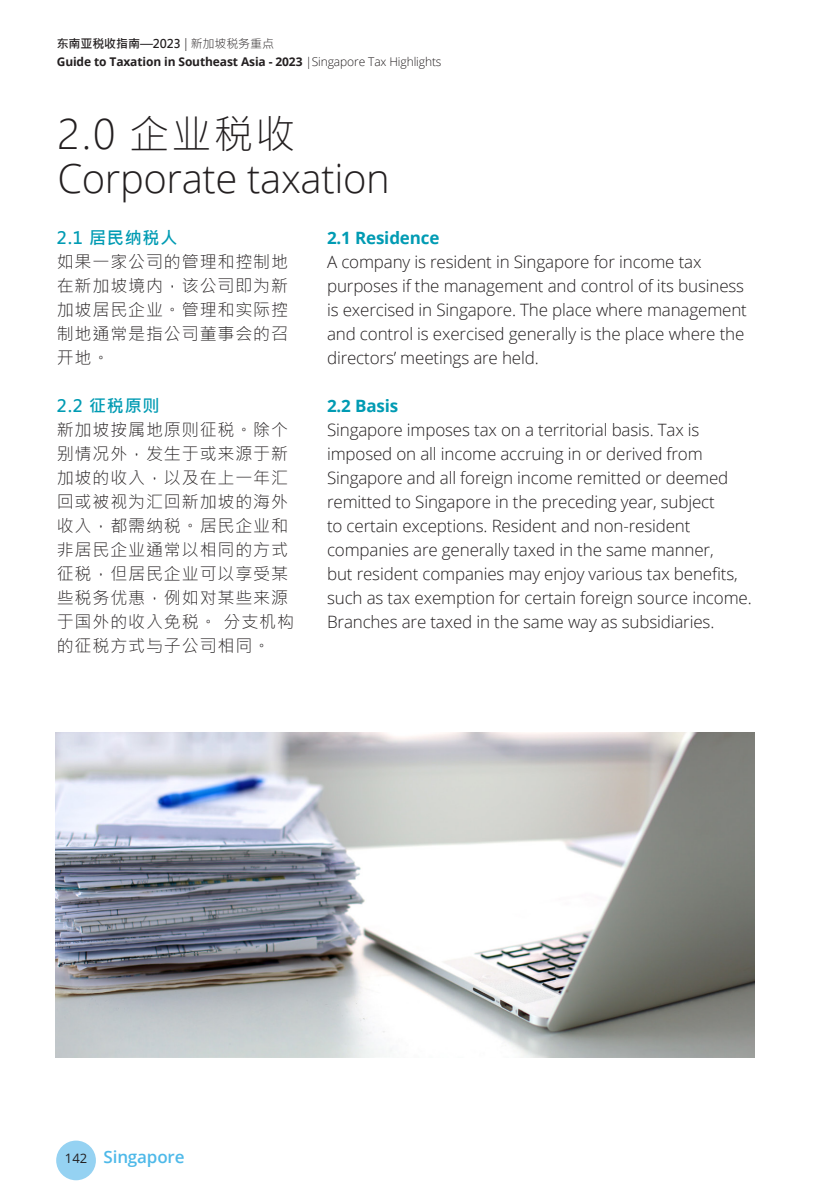
<style>
.page{position:relative;width:840px;height:1191px;background:#fff}
.page>*{position:absolute;margin:0;border:0;box-sizing:border-box;transform-origin:0 0}
.heading_light{font:300 40px "Open Sans";letter-spacing:-.01em;color:#231f20}
.chienese_heading{font:300 40px "Microsoft Jheng Hei";color:#231f20}
.Body_copy__8_5_12pt{font:300 17px/24px "Open Sans";letter-spacing:-.01em;color:#231f20}
.Body_CHINESE__8_5_12{font:300 17px/24px "Microsoft Jheng Hei";letter-spacing:.05em;color:#231f20}
.Subhead_A__8_5_12pt{font:700 17px "Open Sans";letter-spacing:-.01em;color:#009bb3}
.Subhead_A-chinese__8{font:700 17px "Microsoft Jheng Hei";letter-spacing:.05em;color:#009bb3}
.t1{font:600 17px "Open Sans";letter-spacing:-.01em;color:#4eb9e9}
.t2{font:13px "Open Sans";color:#231f20}
.t3{font:700 12px "Open Sans";letter-spacing:-.01em;color:#231f20}
.t4{font:700 12px "Microsoft Jheng Hei";letter-spacing:-.01em;color:#231f20}
.s1{font-weight:300}
</style>
<div class="page">
<div style="left:56px;top:1140px;width:40px;height:40px;background:#95d2f2;border-radius:50%"></div>
<img style="left:56px;top:732px;width:698px;height:325px">
<p class="t4" style="left:57px;top:36px;width:219px">东南亚税收指南—2023 <span class="s1">| 新加坡税务重点</span></p>
<p class="t3" style="left:57px;top:53px;width:386px">Guide to Taxation in Southeast Asia - 2023 <span class="s1">|Singapore Tax Highlights</span></p>
<p class="chienese_heading" style="left:57px;top:109px;width:239px">2.0 企业税收</p>
<p class="heading_light" style="left:57px;top:151px;width:333px">Corporate taxation</p>
<p class="Subhead_A-chinese__8" style="left:57px;top:227px;width:122px">2.1 居民纳税人</p>
<p class="Body_CHINESE__8_5_12" style="left:57px;top:250px;width:233px">如果一家公司的管理和控制地</p>
<p class="Body_CHINESE__8_5_12" style="left:57px;top:274px;width:233px">在新加坡境内，该公司即为新</p>
<p class="Body_CHINESE__8_5_12" style="left:57px;top:298px;width:233px">加坡居民企业。管理和实际控</p>
<p class="Body_CHINESE__8_5_12" style="left:57px;top:322px;width:233px">制地通常是指公司董事会的召</p>
<p class="Body_CHINESE__8_5_12" style="left:57px;top:346px;width:54px">开地。</p>
<p class="Subhead_A-chinese__8" style="left:57px;top:395px;width:104px">2.2 征税原则</p>
<p class="Body_CHINESE__8_5_12" style="left:57px;top:418px;width:239px">新加坡按属地原则征税。除个别情况外，发生于或来源于新加坡的收入，以及在上一年汇回或被视为汇回新加坡的海外收入，都需纳税。居民企业和非居民企业通常以相同的方式征税，但居民企业可以享受某些税务优惠，例如对某些来源于国外的收入免税。 分支机构的征税方式与子公司相同。</p>
<p class="Subhead_A__8_5_12pt" style="left:327px;top:225px;width:114px">2.1 Residence</p>
<p class="Body_copy__8_5_12pt" style="left:327px;top:249px;width:421px">A company is resident in Singapore for income tax purposes if the management and control of its business is exercised in Singapore. The place where management and control is exercised generally is the place where the directors’ meetings are held.</p>
<p class="Subhead_A__8_5_12pt" style="left:327px;top:393px;width:73px">2.2 Basis</p>
<p class="Body_copy__8_5_12pt" style="left:327px;top:417px;width:426px">Singapore imposes tax on a territorial basis. Tax is imposed on all income accruing in or derived from Singapore and all foreign income remitted or deemed remitted to Singapore in the preceding year, subject<br>to certain exceptions. Resident and non-resident companies are generally taxed in the same manner,<br>but resident companies may enjoy various tax benefits, such as tax exemption for certain foreign source income.<br>Branches are taxed in the same way as subsidiaries.</p>
<p class="t2" style="left:65px;top:1149px;width:24px">142</p>
<p class="t1" style="left:103px;top:1144px;width:82px">Singapore</p>
</div>
